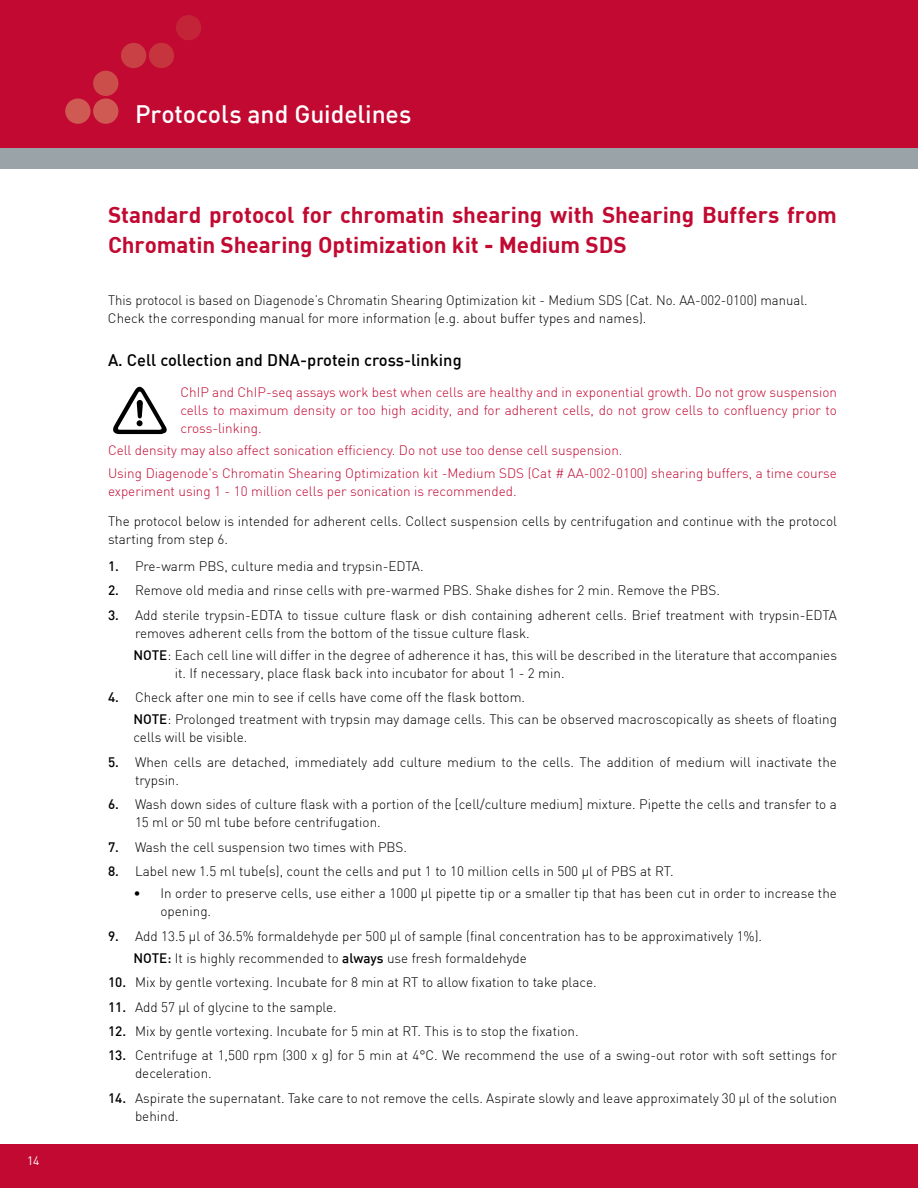
<style>
.page{position:relative;width:918px;height:1188px;background:#fff}
.page>*{position:absolute;margin:0;border:0;box-sizing:border-box;transform-origin:0 0}
.t1{font:500 24.75px "DIN";letter-spacing:-.005em;color:#fff}
.t2{font:700 22.5px/30px "DIN";letter-spacing:-.005em;color:#c10931}
.t3{font:500 16.5px "DIN";color:#000}
.t4{font:300 13.5px/18px "DIN";color:#000}
.t5{font:300 13.5px/18px "DIN";color:#c10931;text-align:justify}
.t6{font:12px "DIN";color:#fff}
.s1{font-weight:500}
</style>
<div class="page">
<div style="left:0;top:1144px;width:918px;height:44px;background:#c10931"></div>
<div style="left:0;top:0;width:918px;height:162px;background:#c10931"></div>
<div style="left:0;top:148px;width:918px;height:21px;background:#9aa3a8"></div>
<div style="left:93px;top:99px;width:25px;height:25px;background:#cf5a54;border-radius:50%"></div>
<div style="left:65px;top:99px;width:26px;height:25px;background:#cf5a54;border-radius:50%"></div>
<div style="left:93px;top:71px;width:25px;height:25px;background:#cc4e4b;border-radius:50%"></div>
<div style="left:121px;top:43px;width:25px;height:25px;background:#c94144;border-radius:50%"></div>
<div style="left:149px;top:43px;width:25px;height:25px;background:#c6343d;border-radius:50%"></div>
<div style="left:176px;top:15px;width:25px;height:25px;background:#c42437;border-radius:50%"></div>
<svg style="left:113px;top:386px;width:54px;height:48px"></svg>
<p class="t6" style="left:27px;top:1153px;width:14px">14</p>
<h1 class="t1" style="left:135px;top:98px;width:278px">Protocols and Guidelines</h1>
<h2 class="t2" style="left:108px;top:199px;width:730px">Standard protocol for chromatin shearing with Shearing Buffers from<br>Chromatin Shearing Optimization kit - Medium SDS</h2>
<p class="t4" style="left:108px;top:291px;width:701px">This protocol is based on Diagenode’s Chromatin Shearing Optimization kit - Medium SDS (Cat. No. AA-002-0100) manual.<br>Check the corresponding manual for more information (e.g. about buffer types and names).</p>
<p class="t3" style="left:108px;top:350px;width:355px">A. Cell collection and DNA-protein cross-linking</p>
<p class="t5" style="left:180px;top:383px;width:658px">ChIP and ChIP-seq assays work best when cells are healthy and in exponential growth. Do not grow suspension cells to maximum density or too high acidity, and for adherent cells, do not grow cells to confluency prior to cross-linking.</p>
<p class="t5" style="left:108px;top:439px;width:730px;line-height:22.2px">Cell density may also affect sonication efficiency. Do not use too dense cell suspension.<br>Using Diagenode's Chromatin Shearing Optimization kit -Medium SDS (Cat # AA-002-0100) shearing buffers, a time course</p>
<p class="t5" style="left:108px;top:482px;width:410px">experiment using 1 - 10 million cells per sonication is recommended.</p>
<p class="t4" style="left:108px;top:512px;width:731px">The protocol below is intended for adherent cells. Collect suspension cells by centrifugation and continue with the protocol starting from step 6.</p>
<p class="t4" style="left:108px;top:557px;width:317px"><span class="s1">1.</span> Pre-warm PBS, culture media and trypsin-EDTA.</p>
<p class="t4" style="left:108px;top:581px;width:613px"><span class="s1">2.</span> Remove old media and rinse cells with pre-warmed PBS. Shake dishes for 2 min. Remove the PBS.</p>
<p class="t4" style="left:135px;top:606px;width:704px;text-indent:-27px"><span class="s1">3.</span> Add sterile trypsin-EDTA to tissue culture flask or dish containing adherent cells. Brief treatment with trypsin-EDTA removes adherent cells from the bottom of the tissue culture flask.</p>
<p class="t4" style="left:175px;top:646px;width:664px;text-indent:-41px"><span class="s1">NOTE</span>: Each cell line will differ in the degree of adherence it has, this will be described in the literature that accompanies it. If necessary, place flask back into incubator for about 1 - 2 min.</p>
<p class="t4" style="left:134px;top:686px;width:705px;line-height:22.2px;text-indent:-26px"><span class="s1">4.</span> Check after one min to see if cells have come off the flask bottom.<br><span class="s1">NOTE</span>: Prolonged treatment with trypsin may damage cells. This can be observed macroscopically as sheets of floating</p>
<p class="t4" style="left:134px;top:728px;width:115px">cells will be visible.</p>
<p class="t4" style="left:135px;top:753px;width:703px;text-indent:-27px"><span class="s1">5.</span> When cells are detached, immediately add culture medium to the cells. The addition of medium will inactivate the trypsin.</p>
<p class="t4" style="left:135px;top:795px;width:704px;text-indent:-27px"><span class="s1">6.</span> Wash down sides of culture flask with a portion of the [cell/culture medium] mixture. Pipette the cells and transfer to a<br>15 ml or 50 ml tube before centrifugation.</p>
<p class="t4" style="left:108px;top:838px;width:301px"><span class="s1">7.</span> Wash the cell suspension two times with PBS.</p>
<p class="t4" style="left:108px;top:862px;width:567px"><span class="s1">8.</span> Label new 1.5 ml tube(s), count the cells and put 1 to 10 million cells in 500 μ l of PBS at RT.</p>
<p class="t4" style="left:161px;top:884px;width:678px;text-indent:-27px">• In order to preserve cells, use either a 1000 μ l pipette tip or a smaller tip that has been cut in order to increase the opening.</p>
<p class="t4" style="left:134px;top:924px;width:630px;line-height:22.2px;text-indent:-26px"><span class="s1">9.</span> Add 13.5 μl of 36.5% formaldehyde per 500 μl of sample (final concentration has to be approximatively 1%).<br><span class="s1">NOTE:</span> It is highly recommended to <span class="s1">always</span> use fresh formaldehyde</p>
<p class="t4" style="left:108px;top:973px;width:490px"><span class="s1">10.</span> Mix by gentle vortexing. Incubate for 8 min at RT to allow fixation to take place.</p>
<p class="t4" style="left:108px;top:998px;width:230px"><span class="s1">11.</span> Add 57 μ l of glycine to the sample.</p>
<p class="t4" style="left:108px;top:1022px;width:472px"><span class="s1">12.</span> Mix by gentle vortexing. Incubate for 5 min at RT. This is to stop the fixation.</p>
<p class="t4" style="left:135px;top:1046px;width:704px;text-indent:-27px"><span class="s1">13.</span> Centrifuge at 1,500 rpm (300 x g) for 5 min at 4°C. We recommend the use of a swing-out rotor with soft settings for deceleration.</p>
<p class="t4" style="left:135px;top:1089px;width:704px;text-indent:-27px"><span class="s1">14.</span> Aspirate the supernatant. Take care to not remove the cells. Aspirate slowly and leave approximately 30 μl of the solution behind.</p>
</div>
